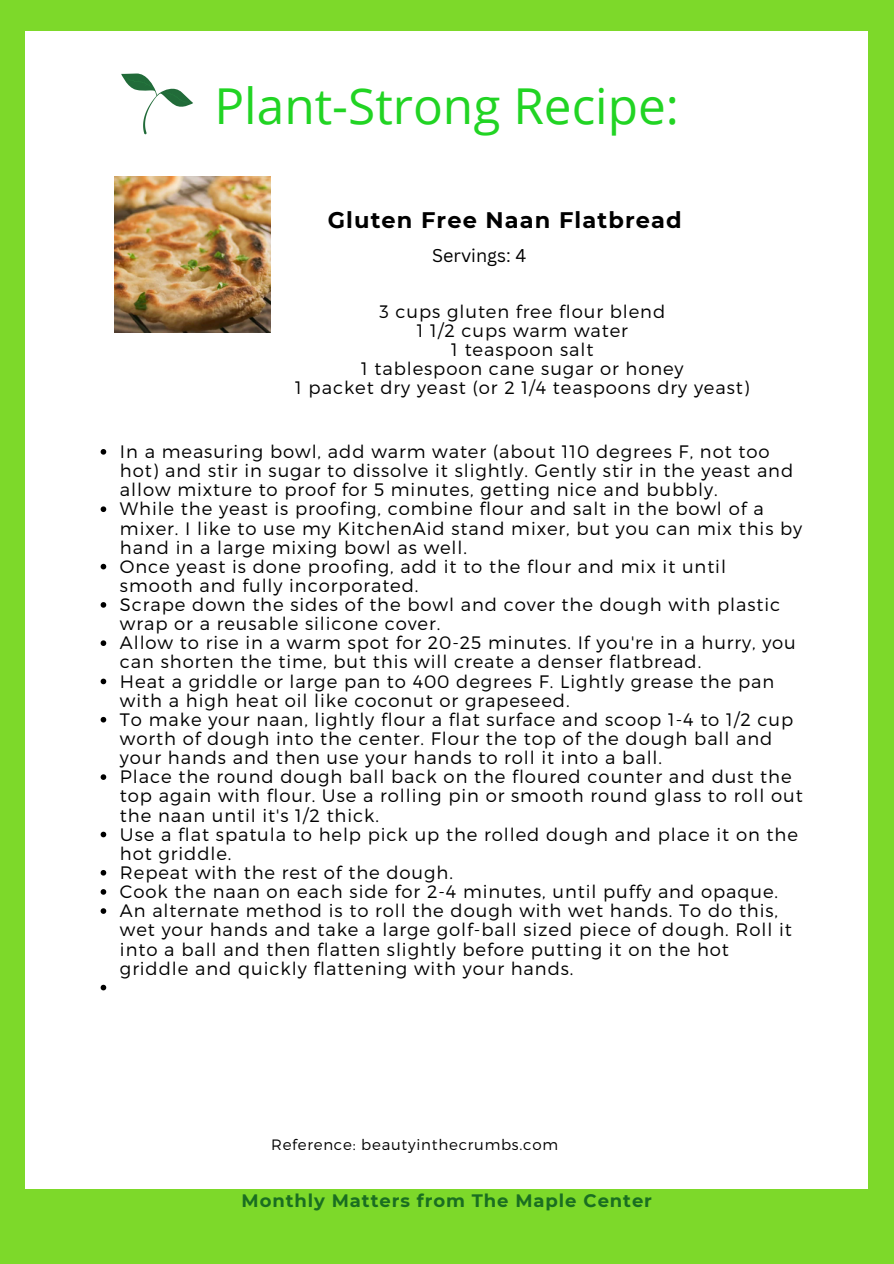
<style>
.page{position:relative;width:894px;height:1264px;background:#fff}
.page>*{position:absolute;margin:0;border:0;box-sizing:border-box;transform-origin:0 0}
.t1{font:49.5px "Open Sans";color:#21d423}
.t2{font:700 22.5px "Montserrat";letter-spacing:.05em;color:#000}
.t3{font:300 18px/19.2px "Montserrat";letter-spacing:.05em;color:#000}
.t4{font:700 18px "Montserrat";letter-spacing:.05em;color:#1a6e21}
.t5{font:18px "Canva Sans";color:#000}
.t6{font:300 15px "Montserrat";letter-spacing:.05em;color:#000}
</style>
<div class="page">
<div style="left:0;top:0;width:893px;height:1263px;background:#7dd92a"></div>
<div style="left:26px;top:31px;width:841px;height:1157px;background:#fff"></div>
<svg style="left:121px;top:73px;width:72px;height:61px"></svg>
<img style="left:115px;top:177px;width:155px;height:155px">
<svg style="left:101px;top:449px;width:5px;height:5px"></svg>
<svg style="left:101px;top:506px;width:5px;height:6px"></svg>
<svg style="left:101px;top:564px;width:5px;height:5px"></svg>
<svg style="left:101px;top:602px;width:5px;height:5px"></svg>
<svg style="left:101px;top:640px;width:5px;height:6px"></svg>
<svg style="left:101px;top:678px;width:5px;height:6px"></svg>
<svg style="left:101px;top:717px;width:5px;height:5px"></svg>
<svg style="left:101px;top:774px;width:5px;height:6px"></svg>
<svg style="left:101px;top:831px;width:5px;height:6px"></svg>
<svg style="left:101px;top:870px;width:5px;height:5px"></svg>
<svg style="left:101px;top:889px;width:5px;height:5px"></svg>
<svg style="left:101px;top:908px;width:5px;height:5px"></svg>
<svg style="left:101px;top:984px;width:5px;height:6px"></svg>
<p class="t1" style="left:214px;top:71px;width:466px">Plant-Strong Recipe:</p>
<h4 class="t2" style="left:327px;top:207px;width:355px">Gluten Free Naan Flatbread</h4>
<p class="t5" style="left:432px;top:242px;width:95px">Servings: 4</p>
<h4 class="t3" style="left:295px;top:301px;width:455px;text-align:center">3 cups gluten free flour blend<br>1 1/2 cups warm water<br>1 teaspoon salt<br>1 tablespoon cane sugar or honey<br>1 packet dry yeast (or 2 1/4 teaspoons dry yeast)</h4>
<p class="t3" style="left:120px;top:441px;width:674px">In a measuring bowl, add warm water (about 110 degrees F, not too hot) and stir in sugar to dissolve it slightly. Gently stir in the yeast and allow mixture to proof for 5 minutes, getting nice and bubbly.</p>
<p class="t3" style="left:120px;top:498px;width:683px">While the yeast is proofing, combine flour and salt in the bowl of a mixer. I like to use my KitchenAid stand mixer, but you can mix this by hand in a large mixing bowl as well.</p>
<p class="t3" style="left:120px;top:556px;width:607px">Once yeast is done proofing, add it to the flour and mix it until smooth and fully incorporated.</p>
<p class="t3" style="left:120px;top:594px;width:661px">Scrape down the sides of the bowl and cover the dough with plastic wrap or a reusable silicone cover.</p>
<p class="t3" style="left:120px;top:632px;width:677px">Allow to rise in a warm spot for 20-25 minutes. If you're in a hurry, you can shorten the time, but this will create a denser flatbread.</p>
<p class="t3" style="left:120px;top:670px;width:655px">Heat a griddle or large pan to 400 degrees F. Lightly grease the pan with a high heat oil like coconut or grapeseed.</p>
<p class="t3" style="left:120px;top:709px;width:674px">To make your naan, lightly flour a flat surface and scoop 1-4 to 1/2 cup worth of dough into the center. Flour the top of the dough ball and your hands and then use your hands to roll it into a ball.</p>
<p class="t3" style="left:120px;top:766px;width:684px">Place the round dough ball back on the floured counter and dust the top again with flour. Use a rolling pin or smooth round glass to roll out the naan until it's 1/2 thick.</p>
<p class="t3" style="left:120px;top:823px;width:679px">Use a flat spatula to help pick up the rolled dough and place it on the hot griddle.</p>
<p class="t3" style="left:120px;top:862px;width:334px">Repeat with the rest of the dough.</p>
<p class="t3" style="left:120px;top:881px;width:659px">Cook the naan on each side for 2-4 minutes, until puffy and opaque.</p>
<p class="t3" style="left:120px;top:900px;width:673px">An alternate method is to roll the dough with wet hands. To do this, wet your hands and take a large golf-ball sized piece of dough. Roll it into a ball and then flatten slightly before putting it on the hot griddle and quickly flattening with your hands.</p>
<h2 class="t6" style="left:271px;top:1134px;width:288px">Reference: beautyinthecrumbs.com</h2>
<p class="t4" style="left:241px;top:1189px;width:412px">Monthly Matters from The Maple Center</p>
</div>
